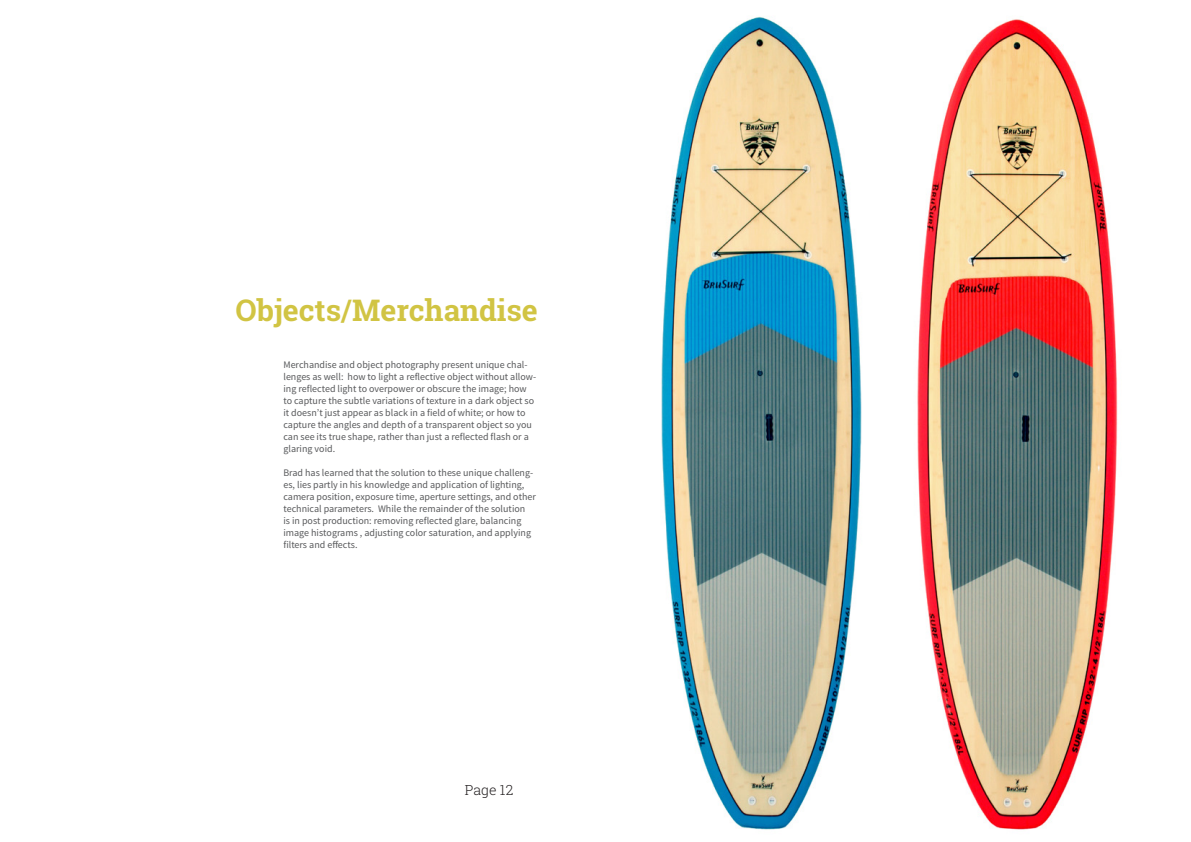
<style>
.page{position:relative;width:1191px;height:842px;background:#fff}
.page>*{position:absolute;margin:0;border:0;box-sizing:border-box;transform-origin:0 0}
.t1{font:700 30px "Roboto Slab";color:#d1c443}
.t2{font:300 14px "Roboto Slab";color:#231f20}
.t3{font:10px/12px "Source Sans Pro";color:#58595b}
</style>
<div class="page">
<img style="left:661px;top:17px;width:457px;height:813px">
<h1 class="t1" style="left:235px;top:290px;width:304px">Objects/Merchandise</h1>
<p class="t3" style="left:283px;top:359px;width:254px">Merchandise and object photography present unique chal&shy;lenges as well: how to light a reflective object without allow&shy;ing reflected light to overpower or obscure the image; how to capture the subtle variations of texture in a dark object so it doesn’t just appear as black in a field of white; or how to capture the angles and depth of a transparent object so you can see its true shape, rather than just a reflected flash or a glaring void.</p>
<p class="t3" style="left:283px;top:467px;width:254px">Brad has learned that the solution to these unique challeng&shy;es, lies partly in his knowledge and application of lighting, camera position, exposure time, aperture settings, and other technical parameters. While the remainder of the solution<br>is in post production: removing reflected glare, balancing image histograms , adjusting color saturation, and applying filters and effects.</p>
<h2 class="t2" style="left:465px;top:780px;width:50px">Page 12</h2>
</div>
